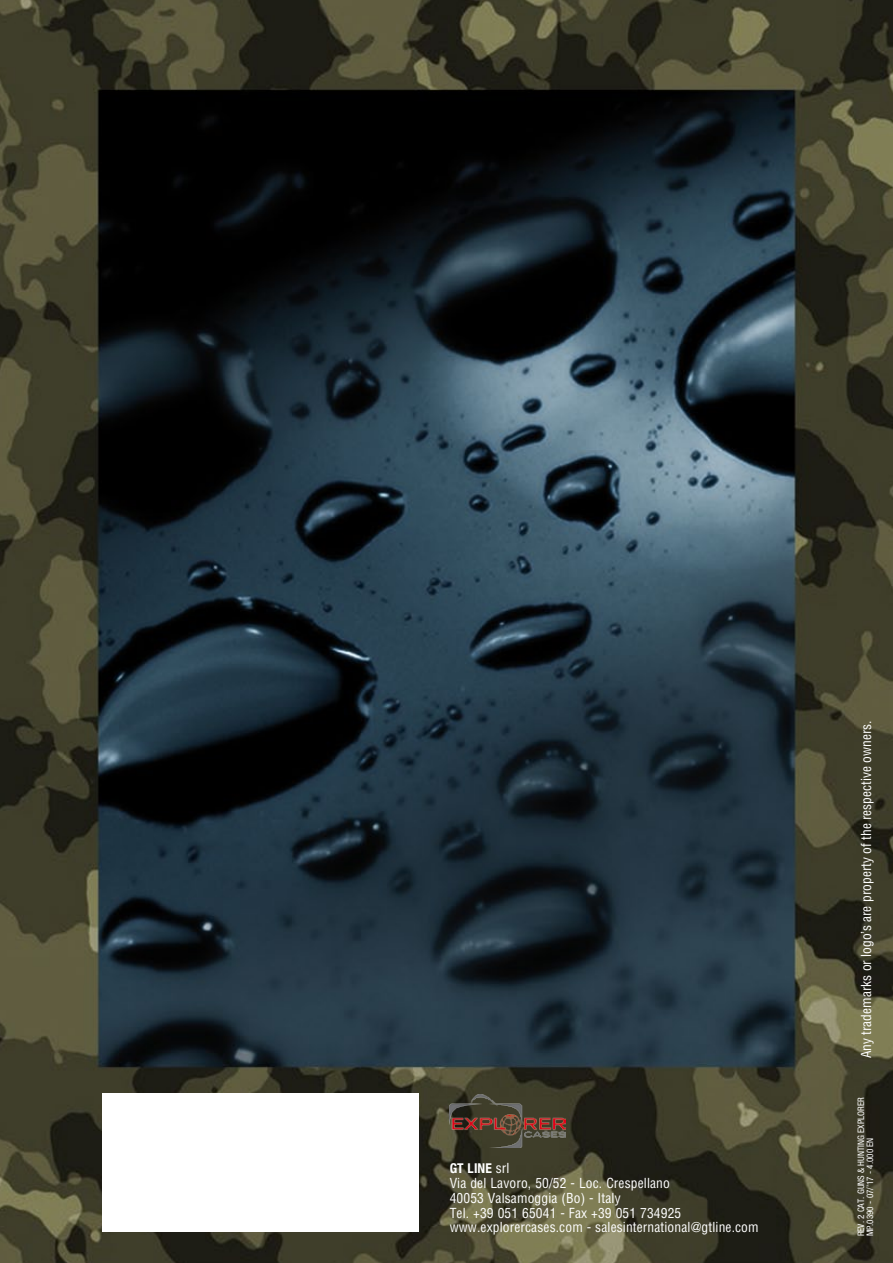
<style>
.page{position:relative;width:893px;height:1263px;background:#fff}
.page>*{position:absolute;margin:0;border:0;box-sizing:border-box;transform-origin:0 0}
.t1{font:condensed 13.5px/15px "Helvetica";letter-spacing:.01em;color:#fff}
.t2{font:700 condensed 13.5px "Helvetica Neue";letter-spacing:.01em;color:#fff}
.t3{font:condensed 9px/9px "Helvetica Neue";color:#fff}
.s1{font-family:"Helvetica";font-weight:400}
</style>
<div class="page">
<img style="left:0;top:0;width:893px;height:1263px">
<div style="left:102px;top:1093px;width:316px;height:139px;background:#fff"></div>
<img style="left:449px;top:1095px;width:116px;height:52px">
<p class="t2" style="left:450px;top:1157px;width:61px">GT LINE <span class="s1">srl</span></p>
<p class="t1" style="left:450px;top:1175px;width:233px">Via del Lavoro, 50/52 - Loc. Crespellano<br>40053 Valsamoggia (Bo) - Italy<br>Tel. +39 051 65041 - Fax +39 051 734925</p>
<p class="t1" style="left:450px;top:1219px;width:311px">www.explorercases.com - salesinternational@gtline.com</p>
<p class="t1" style="left:859px;top:1058px;width:340px;rotate:-90deg">Any trademarks or logo’s are property of the respective owners.</p>
<p class="t3" style="left:856px;top:1236px;width:140px;rotate:-90deg">REV. 2 CAT. GUNS &amp; HUNTING EXPLORER<br>MP.0390 - 07/’17 - 4.000 EN</p>
</div>
